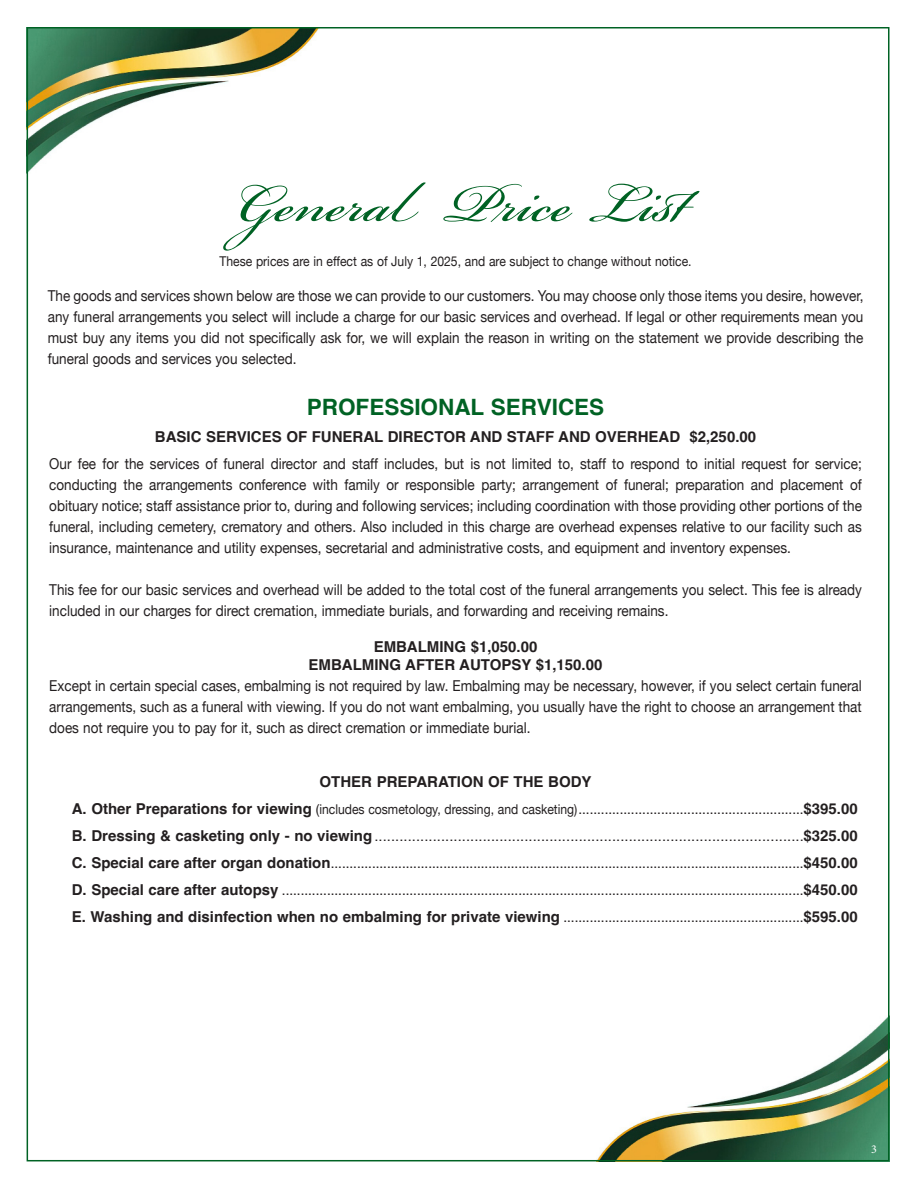
<style>
.page{position:relative;width:918px;height:1188px;background:#fff}
.page>*{position:absolute;margin:0;border:0;box-sizing:border-box;transform-origin:0 0}
.t1{font:82.5px "Bickham Script Pro";color:#006224;scale:1.1 1}
.t2{font:700 22.5px "Helvetica";color:#006224}
.t3{font:15px/21px "Helvetica Neue";color:#231f20;text-align:justify;scale:.9 1}
.t4{font:15px "Helvetica";color:#231f20}
.t5{font:700 15px "Helvetica";color:#231f20}
.t6{font:13.5px "Helvetica Neue";color:#231f20}
.t7{font:13.5px "Helvetica Neue";color:#231f20;scale:.9 1}
.t8{font:12px "Minion Pro";color:#fff}
.s1{font-family:"Helvetica";font-weight:700;font-size:15px}
.s2{font-weight:700}
</style>
<div class="page">
<img style="left:30px;top:30px;width:288px;height:141px">
<img style="left:598px;top:1017px;width:289px;height:141px">
<p class="t1" style="left:235px;top:144px;width:426px">General Price List</p>
<p class="t7" style="left:219px;top:252px;width:526px">These prices are in effect as of July 1, 2025, and are subject to change without notice.</p>
<p class="t3" style="left:48px;top:286px;width:908px">The goods and services shown below are those we can provide to our customers. You may choose only those items you desire, however, any funeral arrangements you select will include a charge for our basic services and overhead. If legal or other requirements mean you must buy any items you did not specifically ask for, we will explain the reason in writing on the statement we provide describing the funeral goods and services you selected.</p>
<p class="t2" style="left:307px;top:393px;width:299px">PROFESSIONAL SERVICES</p>
<p class="t5" style="left:155px;top:428px;width:603px">BASIC SERVICES OF FUNERAL DIRECTOR AND STAFF AND OVERHEAD $2,250.00</p>
<p class="t3" style="left:49px;top:454px;width:904px">Our fee for the services of funeral director and staff includes, but is not limited to, staff to respond to initial request for service; conducting the arrangements conference with family or responsible party; arrangement of funeral; preparation and placement of obituary notice; staff assistance prior to, during and following services; including coordination with those providing other portions of the funeral, including cemetery, crematory and others. Also included in this charge are overhead expenses relative to our facility such as insurance, maintenance and utility expenses, secretarial and administrative costs, and equipment and inventory expenses.</p>
<p class="t3" style="left:49px;top:580px;width:904px">This fee for our basic services and overhead will be added to the total cost of the funeral arrangements you select. This fee is already included in our charges for direct cremation, immediate burials, and forwarding and receiving remains.</p>
<p class="t5" style="left:374px;top:638px;width:165px">EMBALMING $1,050.00</p>
<p class="t5" style="left:309px;top:656px;width:295px">EMBALMING AFTER AUTOPSY $1,150.00</p>
<p class="t3" style="left:49px;top:676px;width:904px">Except in certain special cases, embalming is not required by law. Embalming may be necessary, however, if you select certain funeral arrangements, such as a funeral with viewing. If you do not want embalming, you usually have the right to choose an arrangement that does not require you to pay for it, such as direct cremation or immediate burial.</p>
<p class="t5" style="left:320px;top:773px;width:273px">OTHER PREPARATION OF THE BODY</p>
<p class="t6" style="left:72px;top:800px;width:787px"><span class="s1">A. Other Preparations for viewing</span> (includes cosmetology, dressing, and casketing)............................................................<span class="s1">$395.00</span></p>
<p class="t4" style="left:72px;top:824px;width:787px"><span class="s2">B. Dressing &amp; casketing only - no viewing</span>.......................................................................................................<span class="s2">$325.00</span></p>
<p class="t6" style="left:72px;top:854px;width:787px"><span class="s1">C. Special care after organ donation</span>..............................................................................................................................<span class="s1">$450.00</span></p>
<p class="t6" style="left:72px;top:881px;width:787px"><span class="s1">D. Special care after autopsy</span> ...........................................................................................................................................<span class="s1">$450.00</span></p>
<p class="t6" style="left:72px;top:908px;width:787px"><span class="s1">E. Washing and disinfection when no embalming for private viewing</span> ................................................................<span class="s1">$595.00</span></p>
<p class="t8" style="left:871px;top:1141px;width:7px">3</p>
</div>
